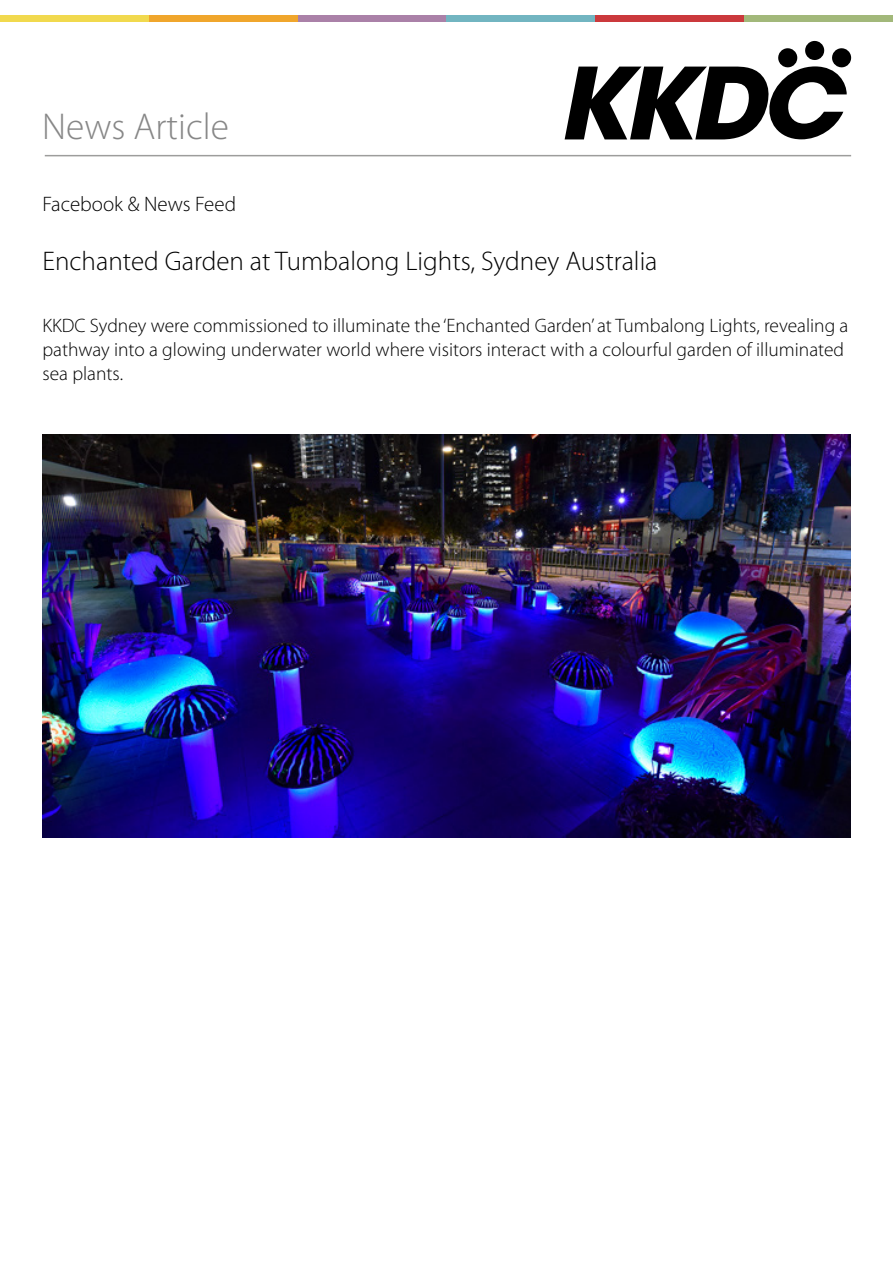
<style>
.page{position:relative;width:893px;height:1263px;background:#fff}
.page>*{position:absolute;margin:0;border:0;box-sizing:border-box;transform-origin:0 0}
.t1{font:300 37.5px "Myriad Pro";color:#878787}
.t2{font:300 27px "Myriad Pro";color:#000}
.t3{font:300 21px "Myriad Pro";color:#000}
.t4{font:300 19.5px/24px "Myriad Pro";color:#000}
</style>
<div class="page">
<div style="left:778px;top:48px;width:20px;height:20px;background:#000;border-radius:50%"></div>
<div style="left:805px;top:41px;width:20px;height:19px;background:#000;border-radius:50%"></div>
<div style="left:832px;top:48px;width:19px;height:20px;background:#000;border-radius:50%"></div>
<svg style="left:565px;top:66px;width:282px;height:73px"></svg>
<div style="left:0;top:15px;width:149px;height:6px;background:#f1d94e"></div>
<div style="left:149px;top:15px;width:149px;height:6px;background:#f0a62c"></div>
<div style="left:298px;top:15px;width:148px;height:6px;background:#aa81a8"></div>
<div style="left:446px;top:15px;width:149px;height:6px;background:#72b5c1"></div>
<div style="left:595px;top:15px;width:149px;height:6px;background:#cb393c"></div>
<div style="left:744px;top:15px;width:149px;height:6px;background:#a2b87a"></div>
<hr style="left:45px;top:155px;width:806px;height:1px;background:#9d9d9c">
<img style="left:43px;top:434px;width:807px;height:403px">
<h1 class="t1" style="left:42px;top:104px;width:188px">News Article</h1>
<p class="t3" style="left:43px;top:192px;width:195px">Facebook &amp; News Feed</p>
<h2 class="t2" style="left:43px;top:245px;width:616px">Enchanted Garden at Tumbalong Lights, Sydney Australia</h2>
<p class="t4" style="left:43px;top:313px;width:807px">KKDC Sydney were commissioned to illuminate the ‘Enchanted Garden’ at Tumbalong Lights, revealing a pathway into a glowing underwater world where visitors interact with a colourful garden of illuminated sea plants.</p>
</div>
